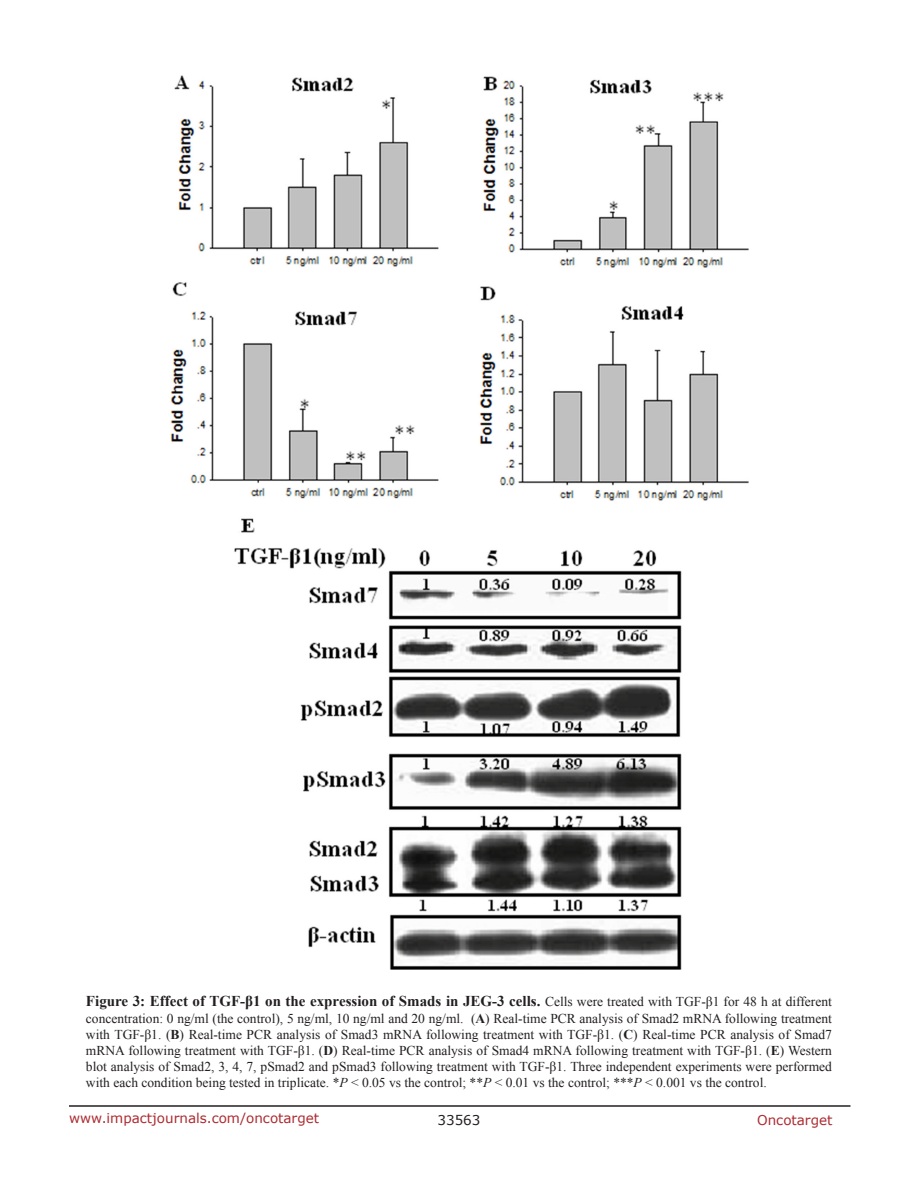
<style>
.page{position:relative;width:918px;height:1188px;background:#fff}
.page>*{position:absolute;margin:0;border:0;box-sizing:border-box;transform-origin:0 0}
.FigureText{font:700 15px "Times New Roman";color:#231f20}
.FigureText-2{font:13.5px/16.2px "Times New Roman";color:#231f20;text-align:justify}
.t1{font:13.5px "Verdana";color:#ac2b31}
.t2{font:13.5px "Verdana";color:#231f20}
.s1{font-weight:400;font-size:13.5px}
.s2{font-weight:700}
.s3{font-style:italic}
</style>
<div class="page">
<hr style="left:69px;top:1105px;width:781px;height:2px;background:#231f20">
<img style="left:170px;top:76px;width:579px;height:894px">
<p class="FigureText" style="left:86px;top:991px;width:747px">Figure 3: Effect of TGF-β1 on the expression of Smads in JEG-3 cells. <span class="s1">Cells were treated with TGF-β1 for 48 h at different</span></p>
<p class="FigureText-2" style="left:86px;top:1010px;width:748px">concentration: 0 ng/ml (the control), 5 ng/ml, 10 ng/ml and 20 ng/ml. (<span class="s2">A</span>) Real-time PCR analysis of Smad2 mRNA following treatment with TGF-β1. (<span class="s2">B</span>) Real-time PCR analysis of Smad3 mRNA following treatment with TGF-β1. (<span class="s2">C</span>) Real-time PCR analysis of Smad7 mRNA following treatment with TGF-β1. (<span class="s2">D</span>) Real-time PCR analysis of Smad4 mRNA following treatment with TGF-β1. (<span class="s2">E</span>) Western blot analysis of Smad2, 3, 4, 7, pSmad2 and pSmad3 following treatment with TGF-β1. Three independent experiments were performed with each condition being tested in triplicate. *<span class="s3">P</span> &lt; 0.05 vs the control; **<span class="s3">P</span> &lt; 0.01 vs the control; ***<span class="s3">P</span> &lt; 0.001 vs the control.</p>
<p class="t1" style="left:69px;top:1109px;width:252px">www.impactjournals.com/oncotarget</p>
<p class="t2" style="left:438px;top:1111px;width:44px">33563</p>
<p class="t1" style="left:757px;top:1111px;width:77px">Oncotarget</p>
</div>
